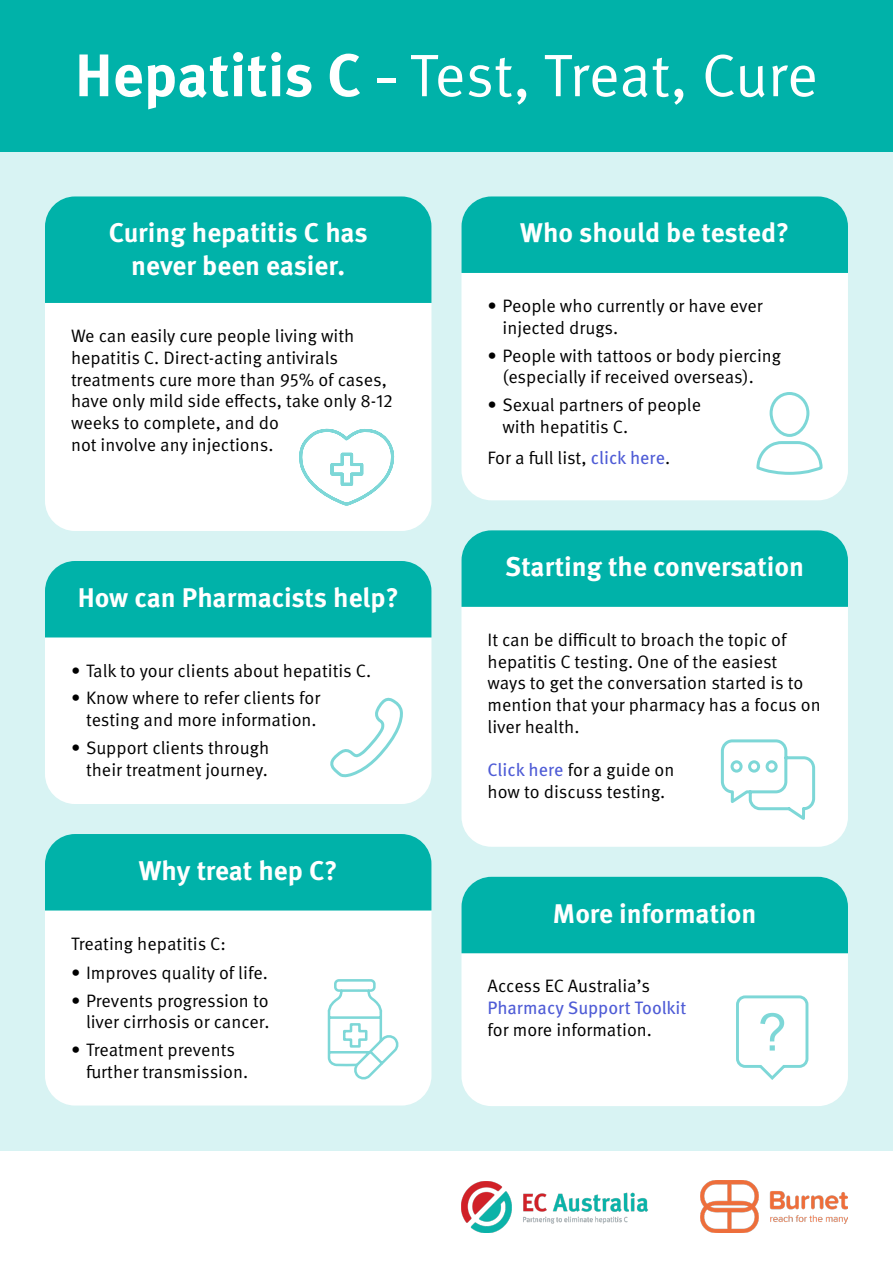
<style>
.page{position:relative;width:893px;height:1263px;background:#fff}
.page>*{position:absolute;margin:0;border:0;box-sizing:border-box;transform-origin:0 0}
.t1{font:60px "Meta OT Norm";letter-spacing:-.005em;color:#fff}
.t2{font:700 27px/32.4px "Meta OT";color:#fff;text-align:center}
.t3{font:18px/21.8px "Meta OT Norm";color:#000}
.s1{font-family:"Meta OT";font-weight:700}
.s2{font-family:"Degular Text";font-weight:500}
.s3{font-family:"Meta OT";color:#4f5cd6}
</style>
<div class="page">
<div style="left:0;top:151px;width:893px;height:1000px;background:#d8f3f3"></div>
<div style="left:0;top:0;width:893px;height:151px;background:#00b2a9"></div>
<div style="left:45px;top:196px;width:386px;height:335px;background:#fff;border-radius:30px"></div>
<div style="left:45px;top:196px;width:386px;height:107px;background:#00b2a9"></div>
<div style="left:461px;top:530px;width:387px;height:317px;background:#fff;border-radius:30px"></div>
<div style="left:461px;top:530px;width:387px;height:77px;background:#00b2a9"></div>
<div style="left:461px;top:196px;width:387px;height:304px;background:#fff;border-radius:30px"></div>
<div style="left:461px;top:196px;width:387px;height:77px;background:#00b2a9"></div>
<div style="left:45px;top:561px;width:386px;height:243px;background:#fff;border-radius:30px"></div>
<div style="left:45px;top:561px;width:386px;height:76px;background:#00b2a9"></div>
<div style="left:45px;top:834px;width:386px;height:271px;background:#fff;border-radius:30px"></div>
<div style="left:45px;top:834px;width:386px;height:76px;background:#00b2a9"></div>
<div style="left:461px;top:877px;width:387px;height:229px;background:#fff;border-radius:30px"></div>
<div style="left:461px;top:877px;width:387px;height:76px;background:#00b2a9"></div>
<img style="left:701px;top:1181px;width:147px;height:52px">
<img style="left:461px;top:1181px;width:187px;height:52px">
<svg style="left:327px;top:979px;width:72px;height:101px"></svg>
<svg style="left:720px;top:739px;width:96px;height:81px"></svg>
<svg style="left:299px;top:428px;width:96px;height:78px"></svg>
<svg style="left:330px;top:697px;width:73px;height:81px"></svg>
<svg style="left:736px;top:995px;width:73px;height:85px"></svg>
<svg style="left:756px;top:392px;width:67px;height:83px"></svg>
<p class="t1" style="left:75px;top:41px;width:745px"><span class="s1">Hepatitis C</span> <span class="s2">-</span> Test, Treat, Cure</p>
<p class="t2" style="left:109px;top:218px;width:260px">Curing hepatitis C has never been easier.</p>
<p class="t3" style="left:71px;top:325px;width:323px">We can easily cure people living with hepatitis C. Direct-acting antivirals treatments cure more than 95% of cases, have only mild side effects, take only 8-12 weeks to complete, and do<br>not involve any injections.</p>
<p class="t2" style="left:78px;top:582px;width:323px">How can Pharmacists help?</p>
<p class="t3" style="left:71px;top:660px;width:302px">• Talk to your clients about hepatitis C.</p>
<p class="t3" style="left:71px;top:688px;width:251px;text-align:right">• Know where to refer clients for testing and more information.</p>
<p class="t3" style="left:71px;top:737px;width:200px;text-align:right">• Support clients through their treatment journey.</p>
<p class="t2" style="left:139px;top:855px;width:200px">Why treat hep C?</p>
<p class="t3" style="left:71px;top:933px;width:157px">Treating hepatitis C:</p>
<p class="t3" style="left:71px;top:962px;width:198px">• Improves quality of life.</p>
<p class="t3" style="left:71px;top:990px;width:200px;text-align:right">• Prevents progression to liver cirrhosis or cancer.</p>
<p class="t3" style="left:86px;top:1039px;width:164px;text-indent:-15px">• Treatment prevents further transmission.</p>
<p class="t2" style="left:520px;top:218px;width:270px">Who should be tested?</p>
<p class="t3" style="left:502px;top:295px;width:262px;text-indent:-15px">• People who currently or have ever injected drugs.</p>
<p class="t3" style="left:502px;top:345px;width:280px;text-indent:-15px">• People with tattoos or body piercing (especially if received overseas).</p>
<p class="t3" style="left:502px;top:394px;width:200px;text-indent:-15px">• Sexual partners of people with hepatitis C.</p>
<p class="t3" style="left:487px;top:447px;width:184px">For a full list, <span class="s3">click here</span>.</p>
<p class="t2" style="left:505px;top:551px;width:300px">Starting the conversation</p>
<p class="t3" style="left:487px;top:629px;width:335px">It can be difficult to broach the topic of hepatitis C testing. One of the easiest<br>ways to get the conversation started is to mention that your pharmacy has a focus on liver health.</p>
<p class="t3" style="left:487px;top:760px;width:188px"><span class="s3">Click here</span> for a guide on how to discuss testing.</p>
<p class="t2" style="left:553px;top:898px;width:205px">More information</p>
<p class="t3" style="left:487px;top:975px;width:201px">Access EC Australia’s<br><span class="s3">Pharmacy Support Toolkit </span>for more information.</p>
</div>
